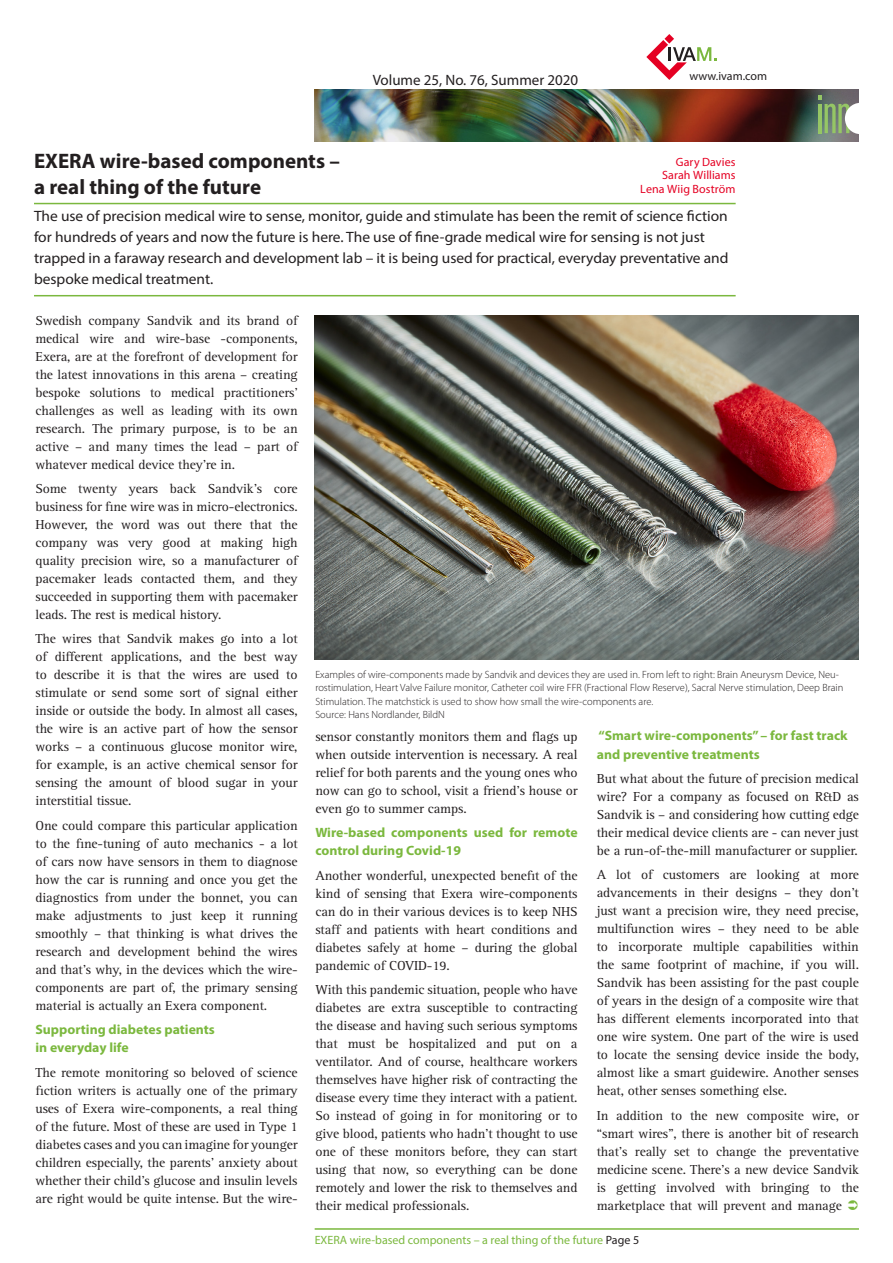
<style>
.page{position:relative;width:893px;height:1263px;background:#fff}
.page>*{position:absolute;margin:0;border:0;box-sizing:border-box;transform-origin:0 0}
._1_headline{font:700 21px/25.5px "Myriad Pro";color:#231f20}
._2_einleitung{font:15px/21px "Myriad Pro";color:#231f20}
.titel_ausgabe{font:15px "Myriad Pro";color:#231f20}
._4_1_fliesstext_bloc{font:13.5px/18px "Agfa Rotis Serif";letter-spacing:-.01em;color:#231f20;text-align:justify}
._4_1_fliesstext_bloc-2{font:700 13.5px/18px "Myriad Pro";color:#7bb83e}
.t1{font:12px "Myriad Pro";color:#7bb83e}
._4_3_autor_name{font:12px/13.5px "Myriad Pro";letter-spacing:.005em;color:#e50023;text-align:right}
.t2{font:12px "Myriad Pro";color:#231f20}
._7_bildunterschrift{font:300 10.5px/13.5px "Myriad Pro";color:#231f20}
.s1{color:#231f20}
</style>
<div class="page">
<img style="left:315px;top:89px;width:544px;height:53px">
<hr style="left:315px;top:1228px;width:544px;height:2px;background:#7bb83e">
<svg style="left:819px;top:96px;width:40px;height:38px"></svg>
<svg style="left:646px;top:34px;width:70px;height:46px"></svg>
<hr style="left:34px;top:203px;width:702px;height:1px;background:#7bb83e">
<hr style="left:34px;top:295px;width:702px;height:1px;background:#7bb83e">
<img style="left:315px;top:315px;width:544px;height:345px">
<p class="titel_ausgabe" style="left:373px;top:70px;width:207px">Volume 25, No. 76, Summer 2020</p>
<p class="t2" style="left:690px;top:68px;width:79px">www.ivam.com</p>
<p class="_1_headline" style="left:34px;top:148px;width:307px">EXERA wire-based components – a real thing of the future</p>
<p class="_2_einleitung" style="left:34px;top:206px;width:696px">The use of precision medical wire to sense, monitor, guide and stimulate has been the remit of science fiction for hundreds of years and now the future is here. The use of fine-grade medical wire for sensing is not just trapped in a faraway research and development lab – it is being used for practical, everyday preventative and bespoke medical treatment.</p>
<p class="_4_3_autor_name" style="left:640px;top:155px;width:97px">Gary Davies<br>Sarah Williams<br>Lena Wiig Boström</p>
<p class="_4_1_fliesstext_bloc" style="left:35px;top:311px;width:264px">Swedish company Sandvik and its brand of medical wire and wire-base -components, Exera, are at the forefront of development for the latest innovations in this arena – creating bespoke solutions to medical practitioners’ challenges as well as leading with its own research. The primary purpose, is to be an active – and many times the lead – part of whatever medical device they’re in.</p>
<p class="_4_1_fliesstext_bloc" style="left:35px;top:480px;width:264px">Some twenty years back Sandvik’s core business for fine wire was in micro-electronics.<br>However, the word was out there that the company was very good at making high quality precision wire, so a manufacturer of pacemaker leads contacted them, and they succeeded in supporting them with pacemaker leads. The rest is medical history.</p>
<p class="_4_1_fliesstext_bloc" style="left:35px;top:630px;width:264px">The wires that Sandvik makes go into a lot of different applications, and the best way to describe it is that the wires are used to stimulate or send some sort of signal either inside or outside the body. In almost all cases, the wire is an active part of how the sensor works – a continuous glucose monitor wire, for example, is an active chemical sensor for sensing the amount of blood sugar in your interstitial tissue.</p>
<p class="_4_1_fliesstext_bloc" style="left:35px;top:817px;width:264px">One could compare this particular application to the fine-tuning of auto mechanics - a lot of cars now have sensors in them to diagnose how the car is running and once you get the diagnostics from under the bonnet, you can make adjustments to just keep it running smoothly – that thinking is what drives the research and development behind the wires and that’s why, in the devices which the wire&shy;components are part of, the primary sensing material is actually an Exera component.</p>
<p class="_4_1_fliesstext_bloc-2" style="left:35px;top:1020px;width:181px">Supporting diabetes patients in everyday life</p>
<p class="_4_1_fliesstext_bloc" style="left:35px;top:1063px;width:264px">The remote monitoring so beloved of science fiction writers is actually one of the primary uses of Exera wire-components, a real thing of the future. Most of these are used in Type 1 diabetes cases and you can imagine for younger children especially, the parents’ anxiety about whether their child’s glucose and insulin levels are right would be quite intense. But the wire-</p>
<p class="_7_bildunterschrift" style="left:315px;top:667px;width:529px">Examples of wire-components made by Sandvik and devices they are used in. From left to right: Brain Aneurysm Device, Neu&shy;rostimulation, Heart Valve Failure monitor, Catheter coil wire FFR (Fractional Flow Reserve), Sacral Nerve stimulation, Deep Brain Stimulation. The matchstick is used to show how small the wire-components are.<br>Source: Hans Nordlander, BildN</p>
<p class="_4_1_fliesstext_bloc" style="left:315px;top:728px;width:264px">sensor constantly monitors them and flags up when outside intervention is necessary. A real relief for both parents and the young ones who now can go to school, visit a friend’s house or even go to summer camps.</p>
<p class="_4_1_fliesstext_bloc-2" style="left:315px;top:823px;width:264px">Wire-based components used for remote control during Covid-19</p>
<p class="_4_1_fliesstext_bloc" style="left:315px;top:867px;width:264px">Another wonderful, unexpected benefit of the kind of sensing that Exera wire-components can do in their various devices is to keep NHS staff and patients with heart conditions and diabetes safely at home – during the global pandemic of COVID-19.</p>
<p class="_4_1_fliesstext_bloc" style="left:315px;top:981px;width:264px">With this pandemic situation, people who have diabetes are extra susceptible to contracting the disease and having such serious symptoms that must be hospitalized and put on a ventilator. And of course, healthcare workers themselves have higher risk of contracting the disease every time they interact with a patient.<br>So instead of going in for monitoring or to give blood, patients who hadn’t thought to use one of these monitors before, they can start using that now, so everything can be done remotely and lower the risk to themselves and their medical professionals.</p>
<p class="_4_1_fliesstext_bloc-2" style="left:597px;top:726px;width:252px">“Smart wire-components” – for fast track and preventive treatments</p>
<p class="_4_1_fliesstext_bloc" style="left:597px;top:770px;width:264px">But what about the future of precision medical wire? For a company as focused on R&amp;D as Sandvik is – and considering how cutting edge their medical device clients are - can never just be a run-of-the-mill manufacturer or supplier.</p>
<p class="_4_1_fliesstext_bloc" style="left:597px;top:866px;width:264px">A lot of customers are looking at more advancements in their designs – they don’t just want a precision wire, they need precise, multifunction wires – they need to be able to incorporate multiple capabilities within the same footprint of machine, if you will.<br>Sandvik has been assisting for the past couple of years in the design of a composite wire that has different elements incorporated into that one wire system. One part of the wire is used to locate the sensing device inside the body, almost like a smart guidewire. Another senses heat, other senses something else.</p>
<p class="_4_1_fliesstext_bloc" style="left:597px;top:1106px;width:264px">In addition to the new composite wire, or “smart wires”, there is another bit of research that’s really set to change the preventative medicine scene. There’s a new device Sandvik is getting involved with bringing to the marketplace that will prevent and manage</p>
<p class="t1" style="left:315px;top:1233px;width:326px">EXERA wire-based components – a real thing of the future <span class="s1">Page 5</span></p>
</div>
